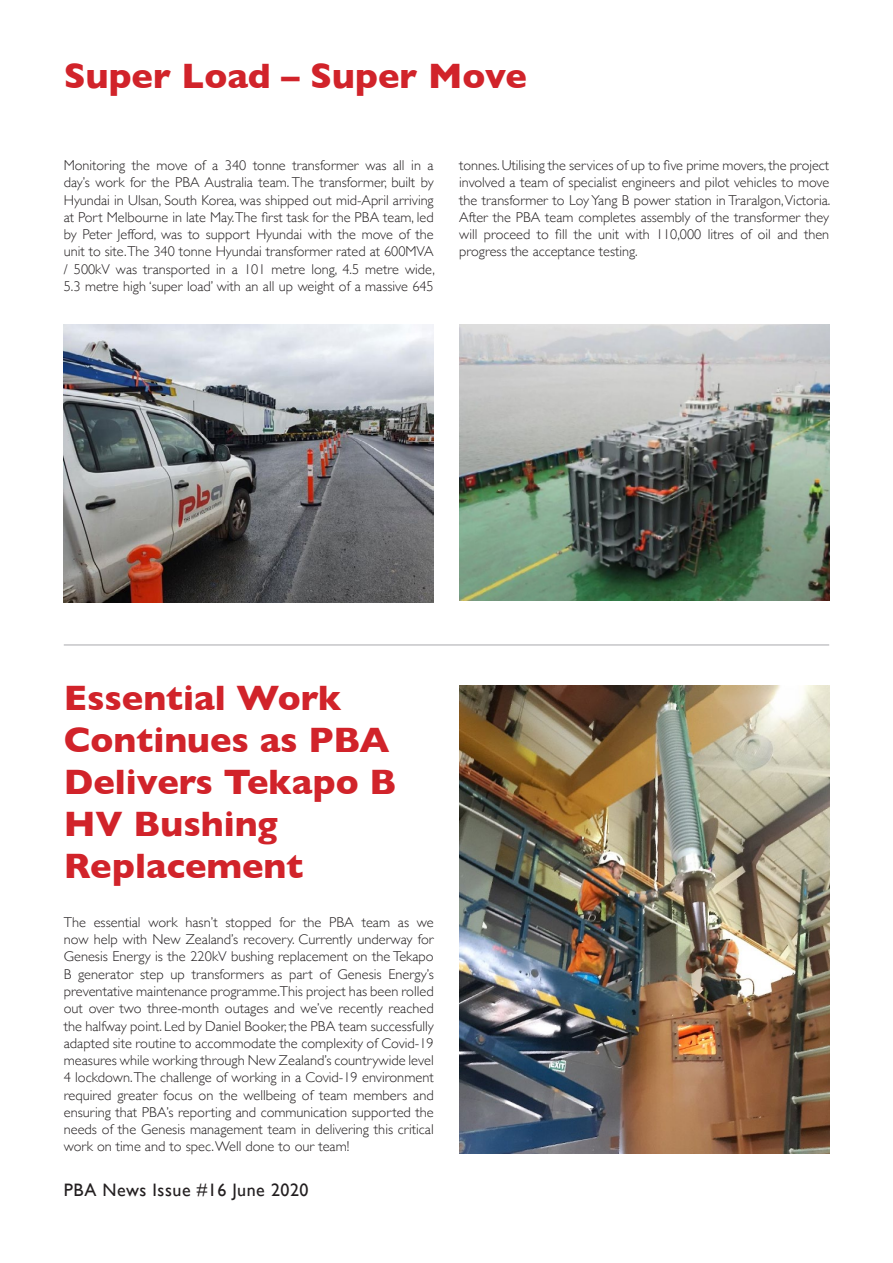
<style>
.page{position:relative;width:893px;height:1263px;background:#fff}
.page>*{position:absolute;margin:0;border:0;box-sizing:border-box;transform-origin:0 0}
.t1{font:700 36px/42px "Gill Sans";color:#d1232a}
.t2{font:18px "Gill Sans";letter-spacing:.03em;color:#231f20}
.t3{font:300 14.25px/17.2px "Gill Sans";color:#231f20;text-align:justify}
</style>
<div class="page">
<img style="left:64px;top:324px;width:370px;height:278px">
<img style="left:459px;top:324px;width:370px;height:277px">
<img style="left:459px;top:686px;width:370px;height:467px">
<hr style="left:64px;top:645px;width:765px;height:1px;background:#a8a9ad">
<h1 class="t1" style="left:64px;top:55px;width:465px">Super Load – Super Move</h1>
<p class="t3" style="left:64px;top:156px;width:373px">Monitoring the move of a 340 tonne transformer was all in a day’s work for the PBA Australia team. The transformer, built by Hyundai in Ulsan, South Korea, was shipped out mid-April arriving at Port Melbourne in late May. The first task for the PBA team, led by Peter Jefford, was to support Hyundai with the move of the unit to site. The 340 tonne Hyundai transformer rated at 600MVA / 500kV was transported in a 101 metre long, 4.5 metre wide, 5.3 metre high ‘super load’ with an all up weight of a massive 645</p>
<p class="t3" style="left:459px;top:156px;width:373px">tonnes. Utilising the services of up to five prime movers, the project involved a team of specialist engineers and pilot vehicles to move the transformer to Loy Yang B power station in Traralgon, Victoria.<br>After the PBA team completes assembly of the transformer they will proceed to fill the unit with 110,000 litres of oil and then progress the acceptance testing.</p>
<h1 class="t1" style="left:64px;top:676px;width:334px">Essential Work<br>Continues as PBA<br>Delivers Tekapo B<br>HV Bushing<br>Replacement</h1>
<p class="t3" style="left:64px;top:913px;width:371px">The essential work hasn’t stopped for the PBA team as we now help with New Zealand’s recovery. Currently underway for Genesis Energy is the 220kV bushing replacement on the Tekapo B generator step up transformers as part of Genesis Energy’s preventative maintenance programme.This project has been rolled out over two three-month outages and we’ve recently reached the halfway point. Led by Daniel Booker, the PBA team successfully adapted site routine to accommodate the complexity of Covid-19 measures while working through New Zealand’s countrywide level 4 lockdown. The challenge of working in a Covid-19 environment required greater focus on the wellbeing of team members and ensuring that PBA’s reporting and communication supported the needs of the Genesis management team in delivering this critical work on time and to spec. Well done to our team!</p>
<p class="t2" style="left:64px;top:1179px;width:246px">PBA News Issue #16 June 2020</p>
</div>
